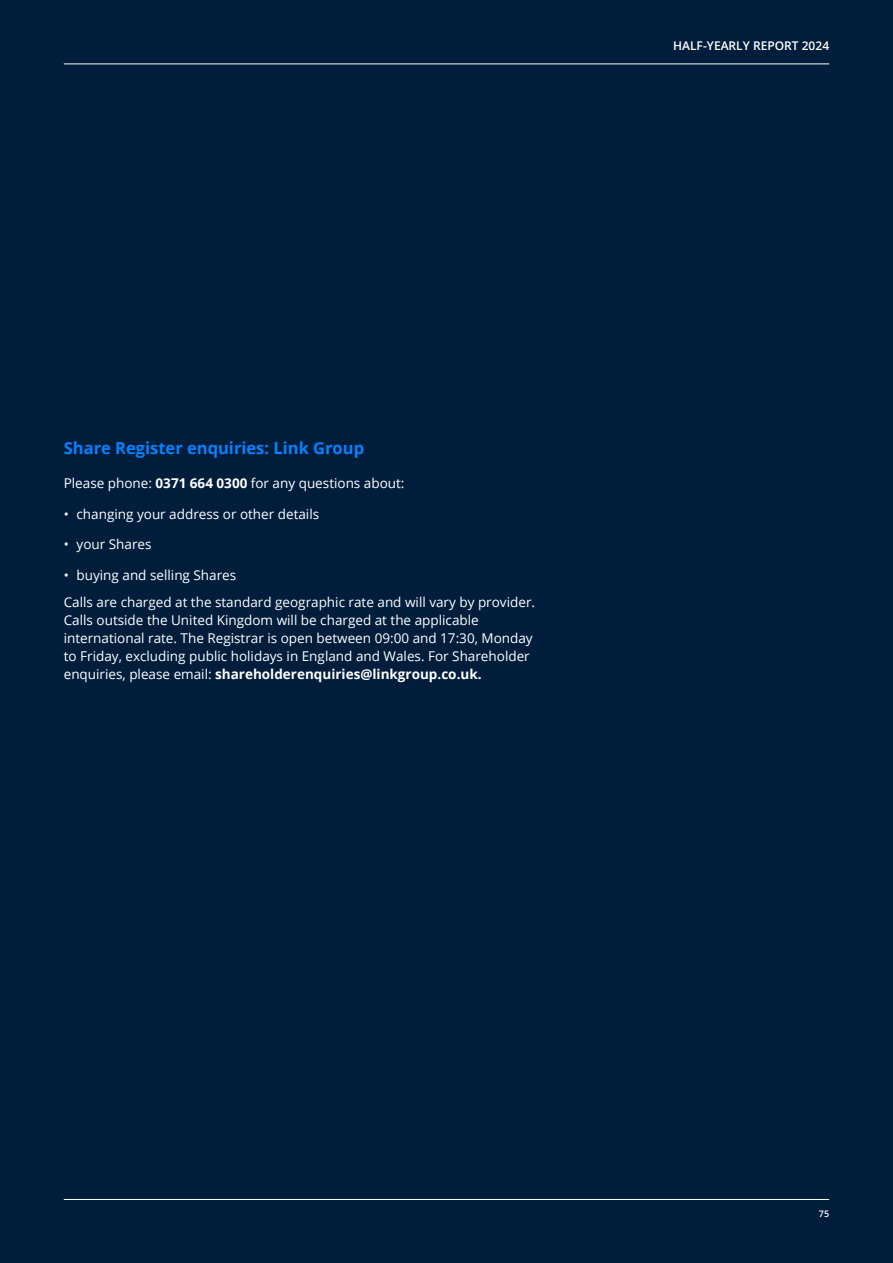
<style>
.page{position:relative;width:893px;height:1263px;background:#001e3c}
.page>*{position:absolute;margin:0;border:0;box-sizing:border-box;transform-origin:0 0}
.t1{font:700 16.5px "Open Sans";color:#0582ff}
.t2{font:13.5px/18px "Open Sans";color:#fff}
.t3{font:600 12px "Open Sans";color:#fff}
.t4{font:600 9px "Open Sans";color:#fff}
.s1{font-weight:700}
</style>
<div class="page">
<hr style="left:64px;top:64px;width:765px;height:1px;background:#fff">
<hr style="left:64px;top:1199px;width:765px;height:1px;background:#fff">
<p class="t3" style="left:673px;top:37px;width:157px">HALF-YEARLY REPORT 2024</p>
<p class="t1" style="left:64px;top:436px;width:302px">Share Register enquiries: Link Group</p>
<p class="t2" style="left:64px;top:474px;width:342px">Please phone: <span class="s1">0371 664 0300</span> for any questions about:</p>
<p class="t2" style="left:64px;top:504px;width:257px">• changing your address or other details</p>
<p class="t2" style="left:64px;top:535px;width:89px">• your Shares</p>
<p class="t2" style="left:64px;top:562px;width:473px;line-height:26.5px">• buying and selling Shares<br>Calls are charged at the standard geographic rate and will vary by provider.</p>
<p class="t2" style="left:64px;top:610px;width:470px">Calls outside the United Kingdom will be charged at the applicable international rate. The Registrar is open between 09:00 and 17:30, Monday to Friday, excluding public holidays in England and Wales. For Shareholder enquiries, please email: <span class="s1">shareholderenquiries@linkgroup.co.uk.</span></p>
<p class="t4" style="left:819px;top:1208px;width:12px">75</p>
</div>
